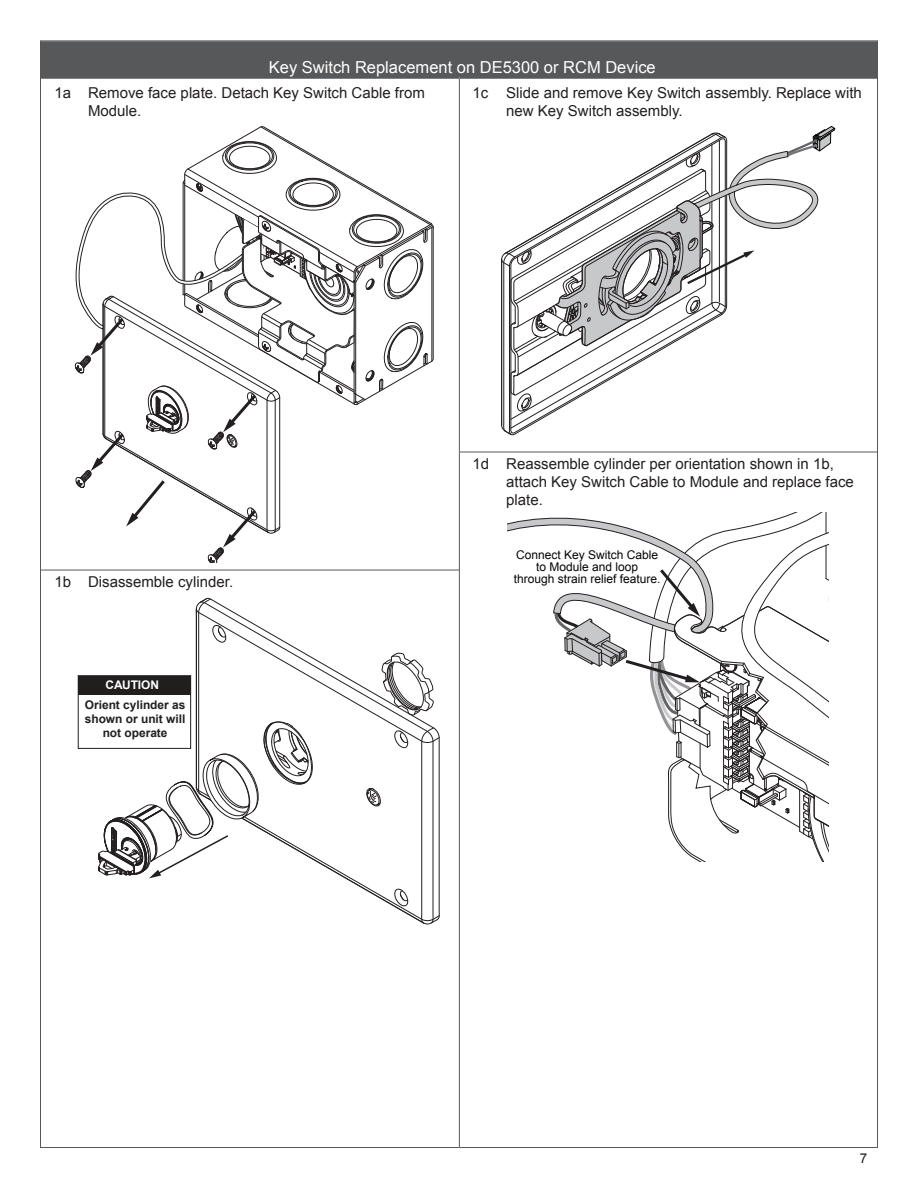
<style>
.page{position:relative;width:918px;height:1188px;background:#fff}
.page>*{position:absolute;margin:0;border:0;box-sizing:border-box;transform-origin:0 0}
.t1{font:16.5px "Arial";color:#fff}
.t2{font:15px/18px "Arial";color:#231f20}
.t3{font:13.5px "Arial";color:#231f20}
.t4{font:12px/12px "Arial";color:#050504;text-align:center}
.t5{font:700 11.85px/14.2px "Arial";color:#211e1e;text-align:center}
.t6{font:700 11.85px "Arial";color:#fff}
</style>
<div class="page">
<div style="left:41px;top:41px;width:836px;height:38px;background:#57585a"></div>
<hr style="left:41px;top:570px;width:418px;height:1px;background:#57585a">
<svg style="left:74px;top:126px;width:360px;height:437px"></svg>
<div style="left:78px;top:676px;width:113px;height:18px;background:#211e1e"></div>
<div style="left:78px;top:675px;width:113px;height:74px;border:1px solid #211e1e"></div>
<svg style="left:98px;top:598px;width:342px;height:326px"></svg>
<hr style="left:459px;top:452px;width:418px;height:1px;background:#57585a">
<svg style="left:501px;top:126px;width:334px;height:309px"></svg>
<svg style="left:508px;top:513px;width:321px;height:349px"></svg>
<hr style="left:459px;top:77px;width:1px;height:1071px;background:#57585a">
<p class="t1" style="left:269px;top:57px;width:388px">Key Switch Replacement on DE5300 or RCM Device</p>
<p class="t2" style="left:88px;top:84px;width:338px;text-indent:-34px">1a Remove face plate. Detach Key Switch Cable from<br>Module.</p>
<p class="t2" style="left:506px;top:84px;width:357px;text-indent:-34px">1c Slide and remove Key Switch assembly. Replace with new Key Switch assembly.</p>
<p class="t2" style="left:54px;top:573px;width:180px">1b Disassemble cylinder.</p>
<p class="t6" style="left:105px;top:677px;width:55px">CAUTION</p>
<p class="t5" style="left:85px;top:698px;width:102px">Orient cylinder as shown or unit will not operate</p>
<p class="t2" style="left:506px;top:454px;width:349px;text-indent:-34px">1d Reassemble cylinder per orientation shown in 1b, attach Key Switch Cable to Module and replace face plate.</p>
<p class="t4" style="left:514px;top:549px;width:148px">Connect Key Switch Cable to Module and loop<br>through strain relief feature.</p>
<p class="t3" style="left:860px;top:1149px;width:9px">7</p>
</div>
